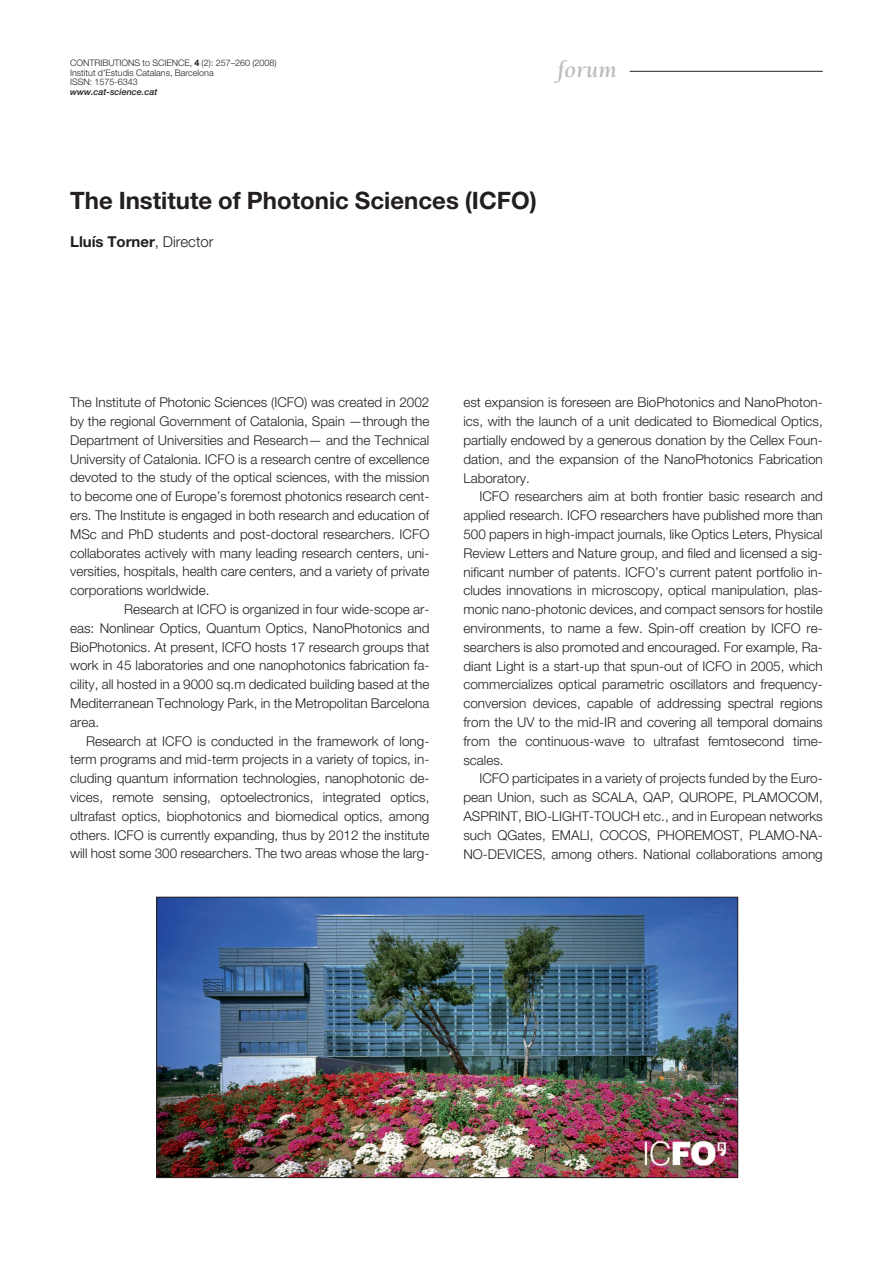
<style>
.page{position:relative;width:893px;height:1263px;background:#fff}
.page>*{position:absolute;margin:0;border:0;box-sizing:border-box;transform-origin:0 0}
.t1{font:700 24px "Helvetica Neue LT Pro";color:#231f20}
.t2{font:italic 700 24px "Berkeley Std";color:#bcbdc0}
.t3{font:700 15px "Helvetica Neue LT Pro";color:#231f20}
.t4{font:300 13.5px/18.8px "Helvetica Neue LT Pro";color:#231f20;text-align:justify}
.t5{font:300 9px/9.6px "Helvetica Neue LT Pro";color:#231f20}
.t6{font:italic 500 9px "Helvetica Neue LT Pro";color:#231f20}
.s1{font-weight:700}
.s2{font-weight:300}
</style>
<div class="page">
<hr style="left:630px;top:71px;width:193px;height:1px;background:#231f20">
<img style="left:158px;top:899px;width:578px;height:277px">
<div style="left:156px;top:897px;width:582px;height:281px;border:1px solid #231f20"></div>
<p class="t5" style="left:70px;top:58px;width:208px">CONTRIBUTIONS to SCIENCE, <span class="s1">4</span> (2): 257–260 (2008)<br>Institut d’Estudis Catalans, Barcelona<br>ISSN: 1575-6343</p>
<p class="t6" style="left:70px;top:86px;width:89px">www.cat-science.cat</p>
<h1 class="t2" style="left:557px;top:56px;width:61px">forum</h1>
<h1 class="t1" style="left:70px;top:185px;width:468px">The Institute of Photonic Sciences (ICFO)</h1>
<p class="t3" style="left:70px;top:232px;width:145px">Lluís Torner<span class="s2">, Director</span></p>
<p class="t4" style="left:70px;top:393px;width:361px">The Institute of Photonic Sciences (ICFO) was created in 2002</p>
<p class="t4" style="left:70px;top:412px;width:361px">by the regional Government of Catalonia, Spain —through the</p>
<p class="t4" style="left:70px;top:430px;width:361px">Department of Universities and Research— and the Technical</p>
<p class="t4" style="left:70px;top:449px;width:361px">University of Catalonia. ICFO is a research centre of excellence</p>
<p class="t4" style="left:70px;top:468px;width:361px">devoted to the study of the optical sciences, with the mission</p>
<p class="t4" style="left:70px;top:487px;width:361px">to become one of Europe’s foremost photonics research cent-</p>
<p class="t4" style="left:70px;top:506px;width:361px">ers. The Institute is engaged in both research and education of</p>
<p class="t4" style="left:70px;top:524px;width:361px">MSc and PhD students and post-doctoral researchers. ICFO</p>
<p class="t4" style="left:70px;top:543px;width:361px">collaborates actively with many leading research centers, uni-</p>
<p class="t4" style="left:70px;top:562px;width:361px">versities, hospitals, health care centers, and a variety of private</p>
<p class="t4" style="left:70px;top:581px;width:141px">corporations worldwide.</p>
<p class="t4" style="left:124px;top:599px;width:307px">Research at ICFO is organized in four wide-scope ar-</p>
<p class="t4" style="left:70px;top:618px;width:361px">eas: Nonlinear Optics, Quantum Optics, NanoPhotonics and</p>
<p class="t4" style="left:70px;top:637px;width:361px">BioPhotonics. At present, ICFO hosts 17 research groups that</p>
<p class="t4" style="left:70px;top:656px;width:361px">work in 45 laboratories and one nanophotonics fabrication fa-</p>
<p class="t4" style="left:70px;top:675px;width:361px">cility, all hosted in a 9000 sq.m dedicated building based at the</p>
<p class="t4" style="left:70px;top:693px;width:361px">Mediterranean Technology Park, in the Metropolitan Barcelona</p>
<p class="t4" style="left:70px;top:712px;width:31px">area.</p>
<p class="t4" style="left:86px;top:731px;width:345px">Research at ICFO is conducted in the framework of long-</p>
<p class="t4" style="left:70px;top:750px;width:361px">term programs and mid-term projects in a variety of topics, in-</p>
<p class="t4" style="left:70px;top:769px;width:361px">cluding quantum information technologies, nanophotonic de-</p>
<p class="t4" style="left:70px;top:787px;width:361px">vices, remote sensing, optoelectronics, integrated optics,</p>
<p class="t4" style="left:70px;top:806px;width:361px">ultrafast optics, biophotonics and biomedical optics, among</p>
<p class="t4" style="left:70px;top:825px;width:361px">others. ICFO is currently expanding, thus by 2012 the institute</p>
<p class="t4" style="left:70px;top:844px;width:361px">will host some 300 researchers. The two areas whose the larg-</p>
<p class="t4" style="left:463px;top:393px;width:361px">est expansion is foreseen are BioPhotonics and NanoPhoton&shy;ics, with the launch of a unit dedicated to Biomedical Optics, partially endowed by a generous donation by the Cellex Foun&shy;dation, and the expansion of the NanoPhotonics Fabrication Laboratory.</p>
<p class="t4" style="left:463px;top:487px;width:361px;text-indent:16px">ICFO researchers aim at both frontier basic research and applied research. ICFO researchers have published more than 500 papers in high-impact journals, like Optics Leters, Physical Review Letters and Nature group, and filed and licensed a sig&shy;nificant number of patents. ICFO’s current patent portfolio in&shy;cludes innovations in microscopy, optical manipulation, plas&shy;monic nano-photonic devices, and compact sensors for hostile environments, to name a few. Spin-off creation by ICFO re&shy;searchers is also promoted and encouraged. For example, Ra&shy;diant Light is a start-up that spun-out of ICFO in 2005, which commercializes optical parametric oscillators and frequency&shy;conversion devices, capable of addressing spectral regions from the UV to the mid-IR and covering all temporal domains from the continuous-wave to ultrafast femtosecond time&shy;scales.</p>
<p class="t4" style="left:463px;top:769px;width:361px;text-indent:16px">ICFO participates in a variety of projects funded by the Euro&shy;pean Union, such as SCALA, QAP, QUROPE, PLAMOCOM, ASPRINT, BIO-LIGHT-TOUCH etc., and in European networks such QGates, EMALI, COCOS, PHOREMOST, PLAMO-NA-NO-DEVICES, among others. National collaborations among</p>
</div>
